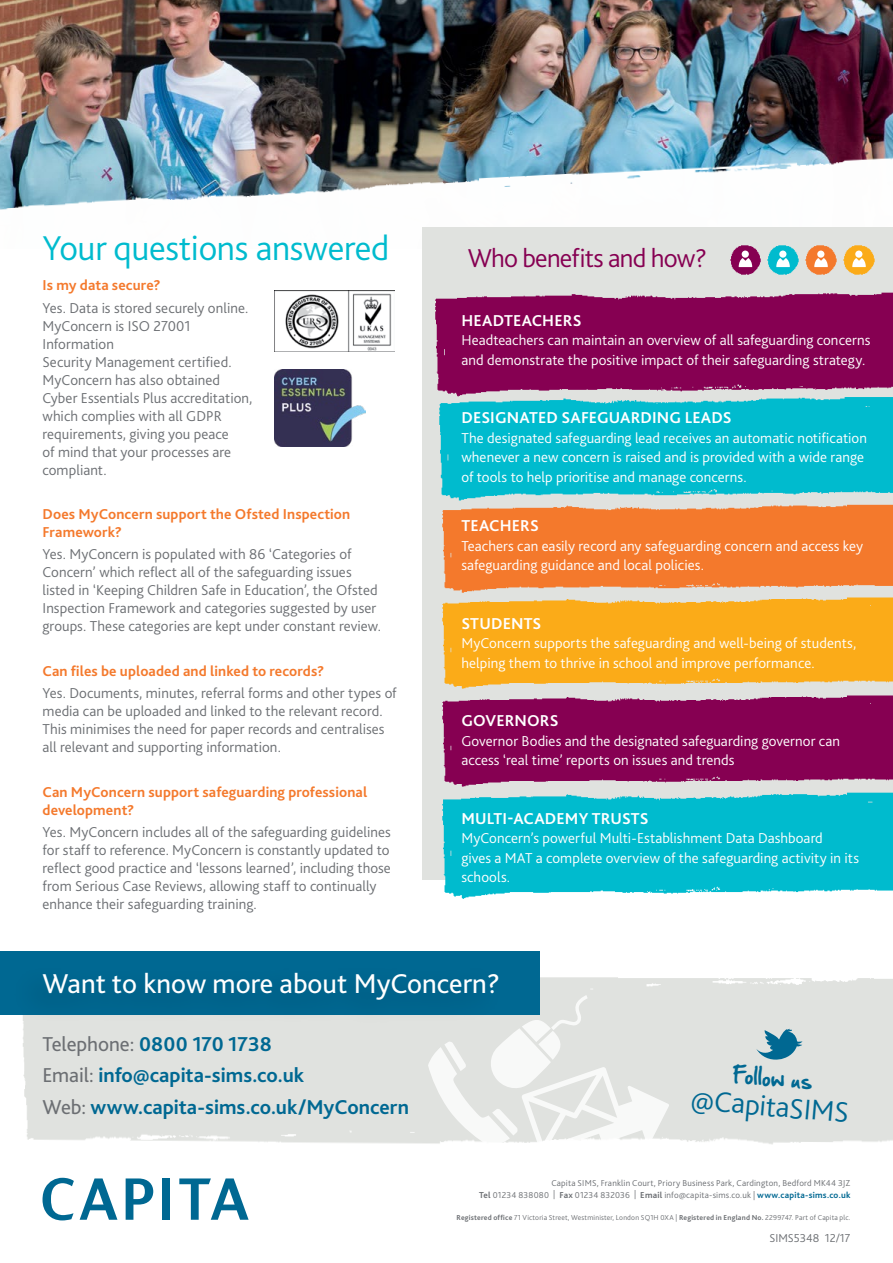
<style>
.page{position:relative;width:893px;height:1263px;background:#fff}
.page>*{position:absolute;margin:0;border:0;box-sizing:border-box;transform-origin:0 0}
.t1{font:300 36px "Bliss 2";letter-spacing:-.01em;color:#00bbce}
.t2{font:300 29.7px "Bliss 2";color:#006892}
.t3{font:28.5px "Bliss 2";color:#fff}
.t4{font:300 27px "Bliss 2";letter-spacing:-.03em;color:#860052}
.t5{font:700 21px/31.5px "Bliss 2";color:#006892}
.t6{font:20.4px "Hand Of Sean";color:#006892}
.t7{font:700 16.5px "Bliss 2";letter-spacing:.01em;color:#fff}
.t8{font:300 15px/18px "Bliss 2";letter-spacing:.005em;color:#6c6f73}
.t9{font:300 15px/19.5px "Bliss 2";letter-spacing:.005em;color:#fff}
.t10{font:700 15px/18px "Bliss 2";letter-spacing:.01em;color:#f4792c}
.t11{font:300 12px "Bliss 2";color:#6c6f73}
.t12{font:300 9px/12.1px "Bliss 2";letter-spacing:.02em;color:#6c6f73;text-align:right}
.t13{font:300 7.5px "Bliss 2";letter-spacing:.02em;color:#6c6f73}
.s1{font-weight:400;color:#6c6f73}
.s2{font-weight:700}
.s3{font-weight:700;color:#006892}
</style>
<div class="page">
<img style="left:0;top:0;width:893px;height:111px">
<img style="left:0;top:111px;width:893px;height:99px">
<img style="left:539px;top:968px;width:354px;height:36px">
<svg style="left:428px;top:995px;width:241px;height:149px"></svg>
<div style="left:0;top:951px;width:539px;height:64px;background:#006892"></div>
<svg style="left:126px;top:1178px;width:27px;height:42px"></svg>
<div style="left:162px;top:1178px;width:8px;height:42px;background:#006892"></div>
<svg style="left:43px;top:1178px;width:31px;height:42px"></svg>
<svg style="left:80px;top:1178px;width:37px;height:42px"></svg>
<svg style="left:179px;top:1178px;width:70px;height:42px"></svg>
<div style="left:422px;top:227px;width:471px;height:653px;background:#e0e2df"></div>
<div style="left:9px;top:962px;width:498px;height:70px;background:#000;opacity:.25"></div>
<img style="left:435px;top:292px;width:458px;height:63px">
<div style="left:443px;top:541px;width:450px;height:19px;background:#f4792c"></div>
<img style="left:442px;top:560px;width:451px;height:98px">
<img style="left:442px;top:658px;width:451px;height:91px">
<img style="left:442px;top:749px;width:451px;height:150px">
<img style="left:436px;top:355px;width:457px;height:186px">
<svg style="left:756px;top:1029px;width:46px;height:37px;background:#81aebe"></svg>
<img style="left:730px;top:245px;width:31px;height:30px">
<div style="left:742px;top:251px;width:7px;height:7px;background:#fff;border-radius:50%"></div>
<svg style="left:739px;top:258px;width:13px;height:9px"></svg>
<img style="left:767px;top:245px;width:32px;height:30px">
<div style="left:779px;top:251px;width:7px;height:7px;background:#fff;border-radius:50%"></div>
<svg style="left:776px;top:258px;width:14px;height:9px"></svg>
<img style="left:843px;top:245px;width:32px;height:30px">
<div style="left:855px;top:251px;width:7px;height:7px;background:#fff;border-radius:50%"></div>
<svg style="left:852px;top:258px;width:14px;height:9px"></svg>
<img style="left:805px;top:245px;width:32px;height:30px">
<div style="left:817px;top:251px;width:7px;height:7px;background:#fff;border-radius:50%"></div>
<svg style="left:814px;top:258px;width:14px;height:9px"></svg>
<img style="left:274px;top:290px;width:121px;height:62px">
<img style="left:275px;top:369px;width:91px;height:77px">
<h1 class="t1" style="left:43px;top:225px;width:348px">Your questions answered</h1>
<p class="t10" style="left:43px;top:276px;width:120px">Is my data secure?</p>
<p class="t8" style="left:43px;top:298px;width:211px">Yes. Data is stored securely online.<br>MyConcern is ISO 27001<br>Information<br>Security Management certified.<br>MyConcern has also obtained<br>Cyber Essentials Plus accreditation, which complies with all GDPR requirements, giving you peace<br>of mind that your processes are compliant.</p>
<p class="t10" style="left:43px;top:505px;width:309px">Does MyConcern support the Ofsted Inspection<br>Framework?</p>
<p class="t8" style="left:43px;top:545px;width:340px">Yes. MyConcern is populated with 86 ‘Categories of Concern’ which reflect all of the safeguarding issues listed in ‘Keeping Children Safe in Education’, the Ofsted Inspection Framework and categories suggested by user groups. These categories are kept under constant review.</p>
<p class="t10" style="left:43px;top:662px;width:283px">Can files be uploaded and linked to records?</p>
<p class="t8" style="left:43px;top:684px;width:356px">Yes. Documents, minutes, referral forms and other types of media can be uploaded and linked to the relevant record.<br>This minimises the need for paper records and centralises all relevant and supporting information.</p>
<p class="t10" style="left:43px;top:782px;width:326px">Can MyConcern support safeguarding professional development?</p>
<p class="t8" style="left:43px;top:823px;width:350px">Yes. MyConcern includes all of the safeguarding guidelines for staff to reference. MyConcern is constantly updated to reflect good practice and ‘lessons learned’, including those from Serious Case Reviews, allowing staff to continually enhance their safeguarding training.</p>
<h3 class="t4" style="left:468px;top:241px;width:241px">Who benefits and how?</h3>
<p class="t7" style="left:461px;top:310px;width:122px">HEADTEACHERS</p>
<p class="t9" style="left:461px;top:330px;width:410px">Headteachers can maintain an overview of all safeguarding concerns and demonstrate the positive impact of their safeguarding strategy.</p>
<p class="t7" style="left:461px;top:407px;width:272px">DESIGNATED SAFEGUARDING LEADS</p>
<p class="t9" style="left:461px;top:427px;width:407px">The designated safeguarding lead receives an automatic notification whenever a new concern is raised and is provided with a wide range of tools to help prioritise and manage concerns.</p>
<p class="t7" style="left:461px;top:516px;width:79px">TEACHERS</p>
<p class="t9" style="left:461px;top:536px;width:403px">Teachers can easily record any safeguarding concern and access key safeguarding guidance and local policies.</p>
<p class="t7" style="left:461px;top:613px;width:81px">STUDENTS</p>
<p class="t9" style="left:461px;top:633px;width:396px">MyConcern supports the safeguarding and well-being of students, helping them to thrive in school and improve performance.</p>
<p class="t7" style="left:461px;top:711px;width:99px">GOVERNORS</p>
<p class="t9" style="left:461px;top:731px;width:380px">Governor Bodies and the designated safeguarding governor can access ‘real time’ reports on issues and trends</p>
<p class="t7" style="left:461px;top:808px;width:189px">MULTI-ACADEMY TRUSTS</p>
<p class="t9" style="left:461px;top:828px;width:399px">MyConcern’s powerful Multi-Establishment Data Dashboard<br>gives a MAT a complete overview of the safeguarding activity in its schools.</p>
<h3 class="t3" style="left:43px;top:966px;width:459px">Want to know more about MyConcern?</h3>
<h3 class="t5" style="left:43px;top:1027px;width:368px"><span class="s1">Telephone:</span> 0800 170 1738<br><span class="s1">Email:</span> info@capita-sims.co.uk<br><span class="s1">Web:</span> www.capita-sims.co.uk/MyConcern</h3>
<h3 class="t6" style="left:734px;top:1055px;width:82px;rotate:5deg">Follow us</h3>
<h2 class="t2" style="left:693px;top:1081px;width:160px;rotate:5deg">@CapitaSIMS</h2>
<p class="t12" style="left:479px;top:1176px;width:373px">Capita SIMS, Franklin Court, Priory Business Park, Cardington, Bedford MK44 3JZ<br><span class="s2">Tel</span> 01234 838080 | <span class="s2">Fax</span> 01234 832036 | <span class="s2">Email</span> info@capita-sims.co.uk | <span class="s3">www.capita-sims.co.uk</span></p>
<p class="t13" style="left:457px;top:1213px;width:395px"><span class="s2">Registered office</span> 71 Victoria Street, Westminister, London SQ1H 0XA | <span class="s2">Registered in England No.</span> 2299747. Part of Capita plc.</p>
<p class="t11" style="left:769px;top:1230px;width:82px">SIMS5348 12/17</p>
</div>
